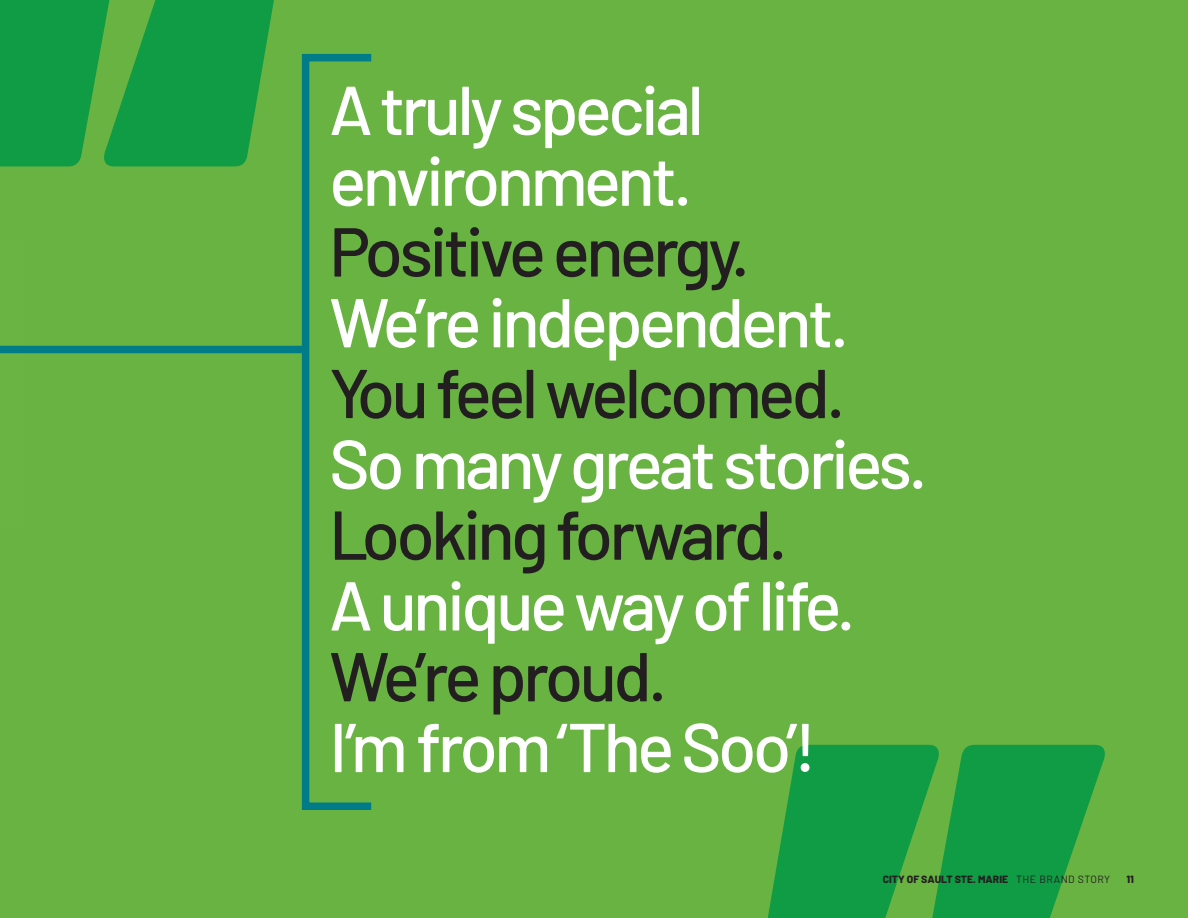
<style>
.page{position:relative;width:1188px;height:918px;background:#69b342}
.page>*{position:absolute;margin:0;border:0;box-sizing:border-box;transform-origin:0 0}
.t1{font:500 69px/70.8px "Barlow";letter-spacing:-.05em;color:#fff}
.t2{font:500 69px "Barlow";letter-spacing:-.05em;color:#231f20}
.t3{font:800 10.5px "Barlow";color:#231f20}
.s1{font-weight:400}
</style>
<div class="page">
<svg style="left:0;top:0;width:274px;height:166px;fill:#0f9c44"></svg>
<svg style="left:768px;top:745px;width:337px;height:173px;fill:#0f9c44"></svg>
<img style="left:0;top:345px;width:25px;height:9px">
<div style="left:302px;top:54px;width:73px;height:756px;border:8px solid #007c89"></div>
<div style="left:0;top:346px;width:304px;height:7px;background:#007c89"></div>
<p class="t1" style="left:329px;top:69px;width:376px">A truly special environment.</p>
<p class="t2" style="left:329px;top:201px;width:422px">Positive energy.</p>
<p class="t1" style="left:329px;top:282px;width:521px">We’re independent.</p>
<p class="t2" style="left:329px;top:343px;width:518px">You feel welcomed.</p>
<p class="t1" style="left:329px;top:423px;width:600px">So many great stories.</p>
<p class="t2" style="left:329px;top:485px;width:460px">Looking forward.</p>
<p class="t1" style="left:329px;top:565px;width:528px">A unique way of life.</p>
<p class="t2" style="left:329px;top:626px;width:339px">We’re proud.</p>
<p class="t1" style="left:329px;top:706px;width:489px">I’m from‘The Soo’!</p>
<p class="t3" style="left:883px;top:871px;width:229px">CITY OF SAULT STE. MARIE <span class="s1">THE BRAND STORY</span></p>
<p class="t3" style="left:1126px;top:871px;width:9px">11</p>
</div>
